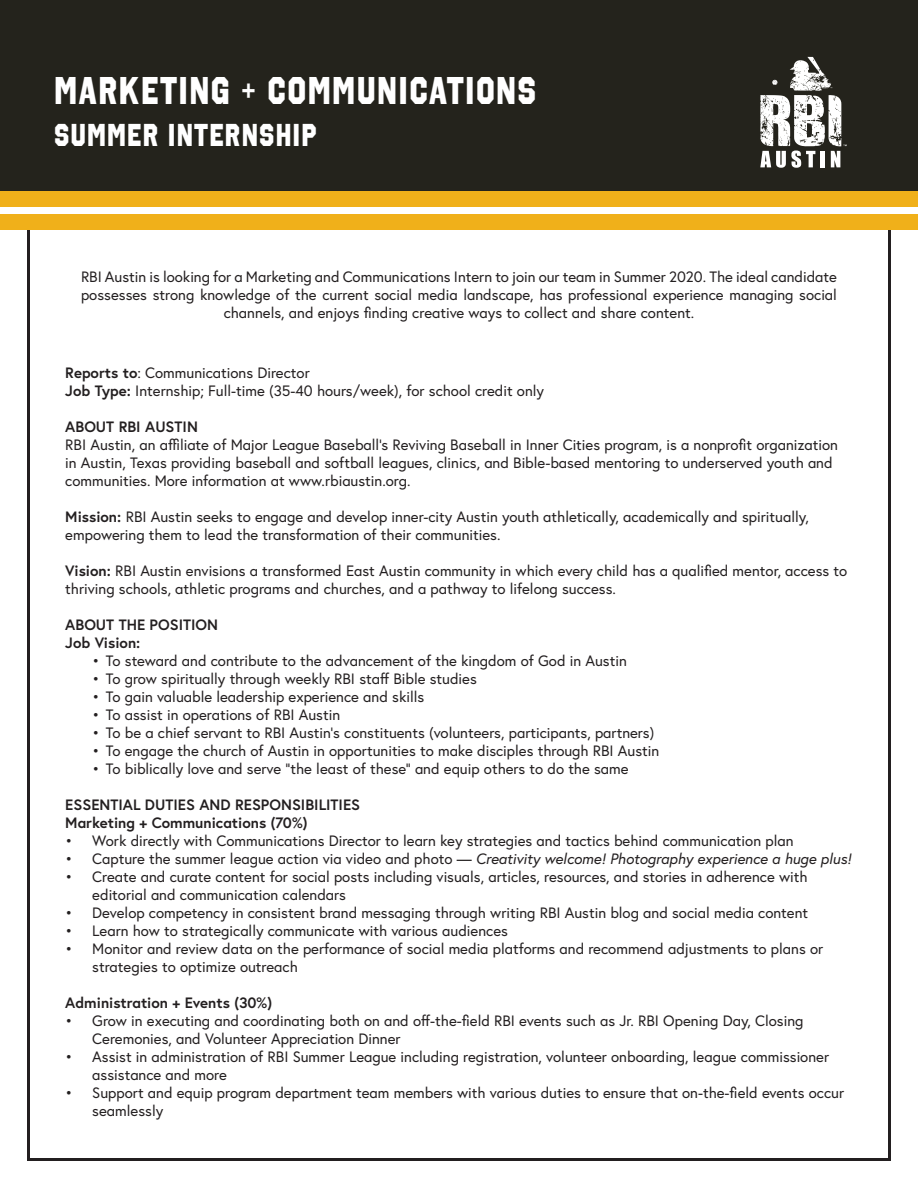
<style>
.page{position:relative;width:918px;height:1188px;background:#fff}
.page>*{position:absolute;margin:0;border:0;box-sizing:border-box;transform-origin:0 0}
.t1{font:38.55px "Octin College Hv";letter-spacing:.04em;color:#fff;scale:.85 1}
.t2{font:31.65px "Octin College Hv";letter-spacing:.04em;color:#fff;scale:.85 1}
.t3{font:15px/18px "Europa";color:#231f20}
.t4{font:700 15px "Europa";color:#231f20}
.t5{font:italic 15px "Europa";color:#231f20}
.s1{font-weight:700}
.s2{font-style:normal}
</style>
<div class="page">
<div style="left:0;top:0;width:918px;height:192px;background:#24231c"></div>
<div style="left:0;top:192px;width:918px;height:38px;background:#f0b01a"></div>
<div style="left:0;top:207px;width:918px;height:7px;background:#fff"></div>
<svg style="left:760px;top:57px;width:87px;height:111px"></svg>
<p class="t1" style="left:54px;top:68px;width:569px">MARKETING + COMMUNICATIONS</p>
<p class="t2" style="left:54px;top:117px;width:311px">SUMMER INTERNSHIP</p>
<p class="t3" style="left:81px;top:268px;width:758px;text-align:center">RBI Austin is looking for a Marketing and Communications Intern to join our team in Summer 2020. The ideal candidate possesses strong knowledge of the current social media landscape, has professional experience managing social channels, and enjoys finding creative ways to collect and share content.</p>
<p class="t3" style="left:65px;top:363px;width:246px"><span class="s1">Reports to</span>: Communications Director</p>
<p class="t3" style="left:65px;top:381px;width:480px"><span class="s1">Job Type:</span> Internship; Full-time (35-40 hours/week), for school credit only</p>
<p class="t3" style="left:65px;top:417px;width:774px"><span class="s1">ABOUT RBI AUSTIN<br></span>RBI Austin, an affiliate of Major League Baseball’s Reviving Baseball in Inner Cities program, is a nonprofit organization in Austin, Texas providing baseball and softball leagues, clinics, and Bible-based mentoring to underserved youth and communities. More information at www.rbiaustin.org.</p>
<p class="t3" style="left:65px;top:507px;width:745px"><span class="s1">Mission:</span> RBI Austin seeks to engage and develop inner-city Austin youth athletically, academically and spiritually, empowering them to lead the transformation of their communities.</p>
<p class="t3" style="left:65px;top:561px;width:783px"><span class="s1">Vision:</span> RBI Austin envisions a transformed East Austin community in which every child has a qualified mentor, access to thriving schools, athletic programs and churches, and a pathway to lifelong success.</p>
<p class="t4" style="left:65px;top:615px;width:154px">ABOUT THE POSITION</p>
<p class="t4" style="left:65px;top:633px;width:77px">Job Vision:</p>
<p class="t3" style="left:92px;top:651px;width:536px">• To steward and contribute to the advancement of the kingdom of God in Austin</p>
<p class="t3" style="left:92px;top:669px;width:386px">• To grow spiritually through weekly RBI staff Bible studies</p>
<p class="t3" style="left:92px;top:687px;width:334px">• To gain valuable leadership experience and skills</p>
<p class="t3" style="left:92px;top:705px;width:249px">• To assist in operations of RBI Austin</p>
<p class="t3" style="left:92px;top:723px;width:564px">• To be a chief servant to RBI Austin’s constituents (volunteers, participants, partners)</p>
<p class="t3" style="left:92px;top:741px;width:569px">• To engage the church of Austin in opportunities to make disciples through RBI Austin</p>
<p class="t3" style="left:92px;top:759px;width:538px">• To biblically love and serve “the least of these” and equip others to do the same</p>
<p class="t4" style="left:65px;top:795px;width:296px">ESSENTIAL DUTIES AND RESPONSIBILITIES</p>
<p class="t4" style="left:65px;top:813px;width:244px">Marketing + Communications (70%)</p>
<p class="t3" style="left:65px;top:831px;width:730px">• Work directly with Communications Director to learn key strategies and tactics behind communication plan</p>
<p class="t5" style="left:65px;top:849px;width:788px"><span class="s2">• Capture the summer league action via video and photo —</span> Creativity welcome! Photography experience a huge plus!</p>
<p class="t3" style="left:92px;top:867px;width:717px;text-indent:-27px">• Create and curate content for social posts including visuals, articles, resources, and stories in adherence with editorial and communication calendars</p>
<p class="t3" style="left:65px;top:903px;width:744px">• Develop competency in consistent brand messaging through writing RBI Austin blog and social media content</p>
<p class="t3" style="left:65px;top:921px;width:444px">• Learn how to strategically communicate with various audiences</p>
<p class="t3" style="left:92px;top:939px;width:732px;text-indent:-27px">• Monitor and review data on the performance of social media platforms and recommend adjustments to plans or strategies to optimize outreach</p>
<p class="t4" style="left:65px;top:993px;width:208px">Administration + Events (30%)</p>
<p class="t3" style="left:92px;top:1011px;width:713px;text-indent:-27px">• Grow in executing and coordinating both on and off-the-field RBI events such as Jr. RBI Opening Day, Closing<br>Ceremonies, and Volunteer Appreciation Dinner</p>
<p class="t3" style="left:92px;top:1047px;width:738px;text-indent:-27px">• Assist in administration of RBI Summer League including registration, volunteer onboarding, league commissioner assistance and more</p>
<p class="t3" style="left:92px;top:1083px;width:753px;text-indent:-27px">• Support and equip program department team members with various duties to ensure that on-the-field events occur seamlessly</p>
</div>
